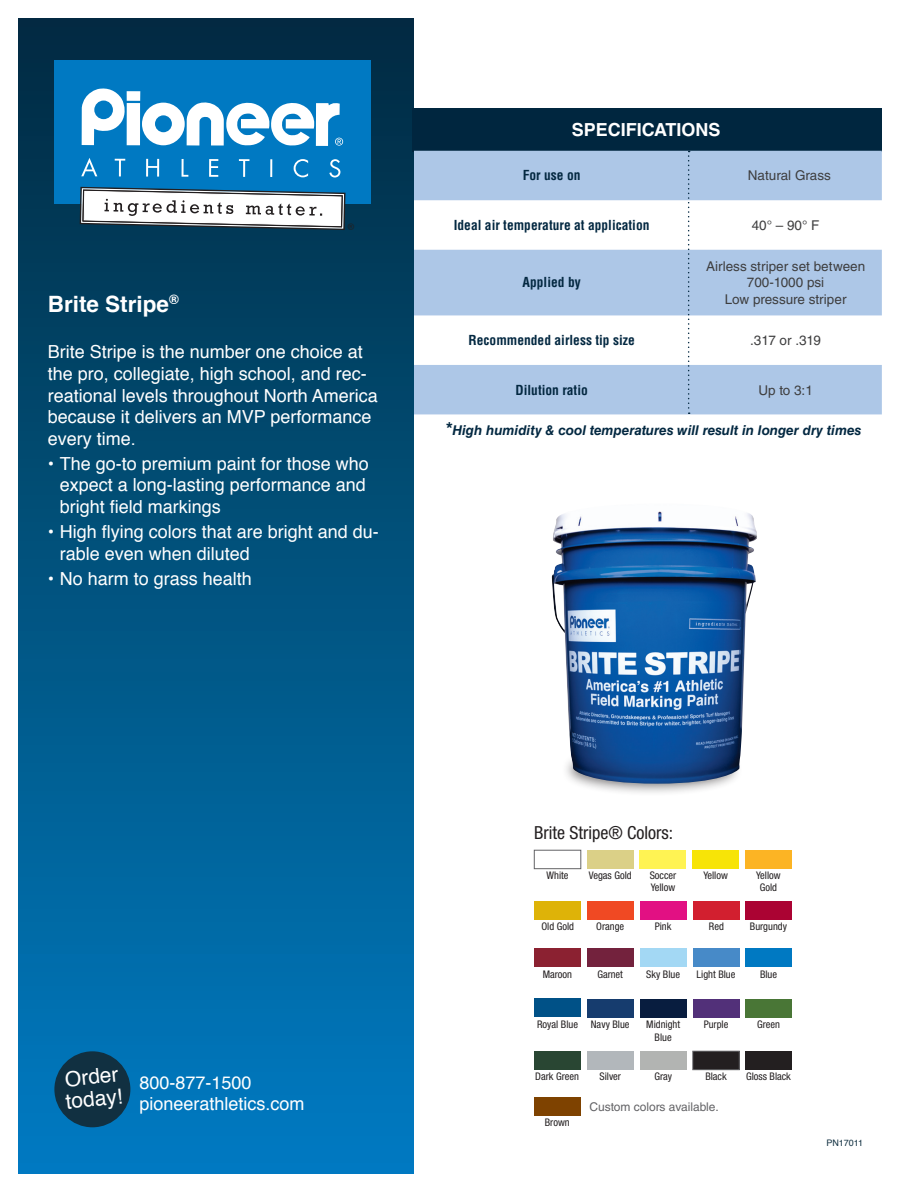
<style>
.page{position:relative;width:918px;height:1188px;background:#fff}
.page>*{position:absolute;margin:0;border:0;box-sizing:border-box;transform-origin:0 0}
.Product_Name{font:700 22.5px "Helvetica";color:#fff}
.t1{font:21px "Helvetica";color:#fff}
.Product_Desc__Bullet{font:18px/21.6px "Helvetica";color:#fff}
.Color_Swatch_Head{font:condensed 18px "Helvetica Neue LT Std";color:#231f20}
.t2{font:700 18px "Helvetica LT Std";color:#fff}
.t3{font:13.8px "Myriad";color:#231f20}
.t4{font:13.5px/16.2px "Helvetica LT Std";color:#3e3e3f;text-align:center}
.t5{font:700 condensed 13.5px "Helvetica LT Std";color:#032841}
.t6{font:italic 700 13.5px "Helvetica LT Std";color:#032841}
.Product_Description{font:12px "Helvetica LT Std";color:#636366}
.Color_Swatch_Name{font:condensed 10.5px/12px "Helvetica Neue LT Std";color:#231f20}
.t7{font:9px "Helvetica";color:#113041}
.s1{font-size:18px}
</style>
<div class="page">
<div style="left:18px;top:18px;width:396px;height:1155px;background:linear-gradient(to bottom,#012b41,#007cc2)"></div>
<div style="left:561px;top:743px;width:182px;height:54px;background:#231f20;opacity:.58"></div>
<div style="left:54px;top:60px;width:316px;height:144px;background:#0079c2"></div>
<svg style="left:82px;top:88px;width:261px;height:58px"></svg>
<svg style="left:81px;top:158px;width:16px;height:18px"></svg>
<svg style="left:115px;top:159px;width:10px;height:17px"></svg>
<svg style="left:146px;top:159px;width:13px;height:18px"></svg>
<svg style="left:182px;top:159px;width:6px;height:18px"></svg>
<svg style="left:209px;top:159px;width:9px;height:18px"></svg>
<svg style="left:239px;top:159px;width:10px;height:18px"></svg>
<svg style="left:270px;top:159px;width:2px;height:18px"></svg>
<svg style="left:294px;top:159px;width:14px;height:18px"></svg>
<svg style="left:329px;top:159px;width:11px;height:19px"></svg>
<svg style="left:80px;top:187px;width:266px;height:43px"></svg>
<div style="left:412px;top:108px;width:470px;height:44px;background:#00263f"></div>
<svg style="left:414px;top:151px;width:468px;height:263px;fill:#adc7e7"></svg>
<div style="left:54px;top:1051px;width:76px;height:76px;background:#113041;border-radius:50%"></div>
<svg style="left:688px;top:151px;width:2px;height:263px"></svg>
<img style="left:552px;top:511px;width:205px;height:273px">
<div style="left:745px;top:1051px;width:47px;height:18px;background:#231f20"></div>
<div style="left:587px;top:1051px;width:47px;height:19px;background:#b2b7bb"></div>
<div style="left:534px;top:901px;width:47px;height:19px;background:#deb308"></div>
<div style="left:640px;top:948px;width:47px;height:19px;background:#a3d8f4"></div>
<div style="left:534px;top:1097px;width:47px;height:19px;background:#7e4200"></div>
<div style="left:587px;top:850px;width:47px;height:19px;background:#dbd087"></div>
<div style="left:745px;top:901px;width:47px;height:19px;background:#ab0333"></div>
<div style="left:534px;top:850px;width:47px;height:19px;background:#fff;border:1px solid #636366"></div>
<div style="left:692px;top:850px;width:47px;height:19px;background:#f7e407"></div>
<div style="left:745px;top:948px;width:47px;height:19px;background:#0079c2"></div>
<div style="left:745px;top:850px;width:47px;height:19px;background:#fcb424"></div>
<div style="left:587px;top:999px;width:47px;height:19px;background:#163c6e"></div>
<div style="left:640px;top:850px;width:46px;height:19px;background:#fff353"></div>
<div style="left:640px;top:999px;width:47px;height:19px;background:#081d3f"></div>
<div style="left:587px;top:901px;width:47px;height:19px;background:#f04923"></div>
<div style="left:693px;top:999px;width:46px;height:19px;background:#523079"></div>
<div style="left:640px;top:901px;width:47px;height:19px;background:#e21083"></div>
<div style="left:745px;top:999px;width:47px;height:19px;background:#497636"></div>
<div style="left:693px;top:901px;width:47px;height:19px;background:#d21f2f"></div>
<div style="left:640px;top:1051px;width:47px;height:19px;background:#b2b4b2"></div>
<div style="left:534px;top:948px;width:47px;height:19px;background:#8b2131"></div>
<div style="left:693px;top:948px;width:46px;height:19px;background:#478ac8"></div>
<div style="left:587px;top:949px;width:47px;height:18px;background:#73223d"></div>
<div style="left:693px;top:1051px;width:46px;height:19px;background:#231f20"></div>
<div style="left:693px;top:1051px;width:46px;height:19px;border:1px solid #636366"></div>
<div style="left:534px;top:1051px;width:47px;height:19px;background:#294633"></div>
<div style="left:534px;top:999px;width:47px;height:18px;background:#005187"></div>
<p class="t3" style="left:347px;top:222px;width:9px">®</p>
<p class="Product_Name" style="left:48px;top:286px;width:132px">Brite Stripe<sup>®</sup></p>
<p class="Product_Desc__Bullet" style="left:48px;top:342px;width:332px">Brite Stripe is the number one choice at the pro, collegiate, high school, and rec&shy;reational levels throughout North America because it delivers an MVP performance every time.</p>
<p class="Product_Desc__Bullet" style="left:60px;top:453px;width:311px;text-indent:-12px">• The go-to premium paint for those who expect a long-lasting performance and bright field markings</p>
<p class="Product_Desc__Bullet" style="left:60px;top:522px;width:321px;text-indent:-12px">• High flying colors that are bright and du&shy;rable even when diluted</p>
<p class="Product_Desc__Bullet" style="left:48px;top:568px;width:206px">• No harm to grass health</p>
<p class="t2" style="left:572px;top:119px;width:150px">SPECIFICATIONS</p>
<p class="t5" style="left:523px;top:167px;width:59px">For use on</p>
<p class="t4" style="left:748px;top:167px;width:84px">Natural Grass</p>
<p class="t5" style="left:454px;top:216px;width:197px">Ideal air temperature at application</p>
<p class="t4" style="left:752px;top:217px;width:69px">40° – 90° F</p>
<p class="t5" style="left:523px;top:274px;width:60px">Applied by</p>
<p class="t4" style="left:706px;top:258px;width:161px">Airless striper set between<br>700-1000 psi</p>
<p class="t4" style="left:725px;top:291px;width:123px">Low pressure striper</p>
<p class="t5" style="left:469px;top:332px;width:168px">Recommended airless tip size</p>
<p class="t4" style="left:750px;top:332px;width:72px">.317 or .319</p>
<p class="t5" style="left:516px;top:381px;width:74px">Dilution ratio</p>
<p class="t4" style="left:758px;top:382px;width:56px">Up to 3:1</p>
<p class="t6" style="left:445px;top:422px;width:417px"><span class="s1">*</span>High humidity &amp; cool temperatures will result in longer dry times</p>
<p class="t1" style="left:63px;top:1063px;width:55px;rotate:-6deg">Order</p>
<p class="t1" style="left:64px;top:1086px;width:59px;rotate:-6deg">today!</p>
<p class="Product_Desc__Bullet" style="left:139px;top:1072px;width:114px">800-877-1500</p>
<p class="Product_Desc__Bullet" style="left:139px;top:1094px;width:167px">pioneerathletics.com</p>
<p class="Color_Swatch_Head" style="left:534px;top:822px;width:140px">Brite Stripe® Colors:</p>
<p class="Color_Swatch_Name" style="left:589px;top:870px;width:44px">Vegas Gold</p>
<p class="Color_Swatch_Name" style="left:650px;top:870px;width:28px">Soccer<br>Yellow</p>
<p class="Color_Swatch_Name" style="left:547px;top:870px;width:23px">White</p>
<p class="Color_Swatch_Name" style="left:703px;top:870px;width:26px">Yellow</p>
<p class="Color_Swatch_Name" style="left:756px;top:870px;width:26px">Yellow</p>
<p class="Color_Swatch_Name" style="left:760px;top:882px;width:19px">Gold</p>
<p class="Color_Swatch_Name" style="left:541px;top:920px;width:34px">Old Gold</p>
<p class="Color_Swatch_Name" style="left:596px;top:920px;width:29px">Orange</p>
<p class="Color_Swatch_Name" style="left:655px;top:920px;width:18px">Pink</p>
<p class="Color_Swatch_Name" style="left:709px;top:920px;width:16px">Red</p>
<p class="Color_Swatch_Name" style="left:750px;top:921px;width:39px">Burgundy</p>
<p class="Color_Swatch_Name" style="left:646px;top:968px;width:35px">Sky Blue</p>
<p class="Color_Swatch_Name" style="left:543px;top:968px;width:31px">Maroon</p>
<p class="Color_Swatch_Name" style="left:597px;top:968px;width:27px">Garnet</p>
<p class="Color_Swatch_Name" style="left:697px;top:968px;width:40px">Light Blue</p>
<p class="Color_Swatch_Name" style="left:760px;top:968px;width:19px">Blue</p>
<p class="Color_Swatch_Name" style="left:537px;top:1018px;width:43px">Royal Blue</p>
<p class="Color_Swatch_Name" style="left:591px;top:1018px;width:40px">Navy Blue</p>
<p class="Color_Swatch_Name" style="left:646px;top:1018px;width:35px;line-height:12.6px;text-align:center">Midnight<br>Blue</p>
<p class="Color_Swatch_Name" style="left:704px;top:1018px;width:26px">Purple</p>
<p class="Color_Swatch_Name" style="left:757px;top:1018px;width:24px">Green</p>
<p class="Color_Swatch_Name" style="left:600px;top:1071px;width:23px">Silver</p>
<p class="Color_Swatch_Name" style="left:746px;top:1070px;width:46px">Gloss Black</p>
<p class="Color_Swatch_Name" style="left:535px;top:1071px;width:45px">Dark Green</p>
<p class="Color_Swatch_Name" style="left:705px;top:1071px;width:23px">Black</p>
<p class="Color_Swatch_Name" style="left:654px;top:1071px;width:19px">Gray</p>
<p class="Color_Swatch_Name" style="left:545px;top:1116px;width:26px">Brown</p>
<p class="Product_Description" style="left:589px;top:1100px;width:131px">Custom colors available.</p>
<p class="t7" style="left:826px;top:1136px;width:38px">PN17011</p>
</div>
